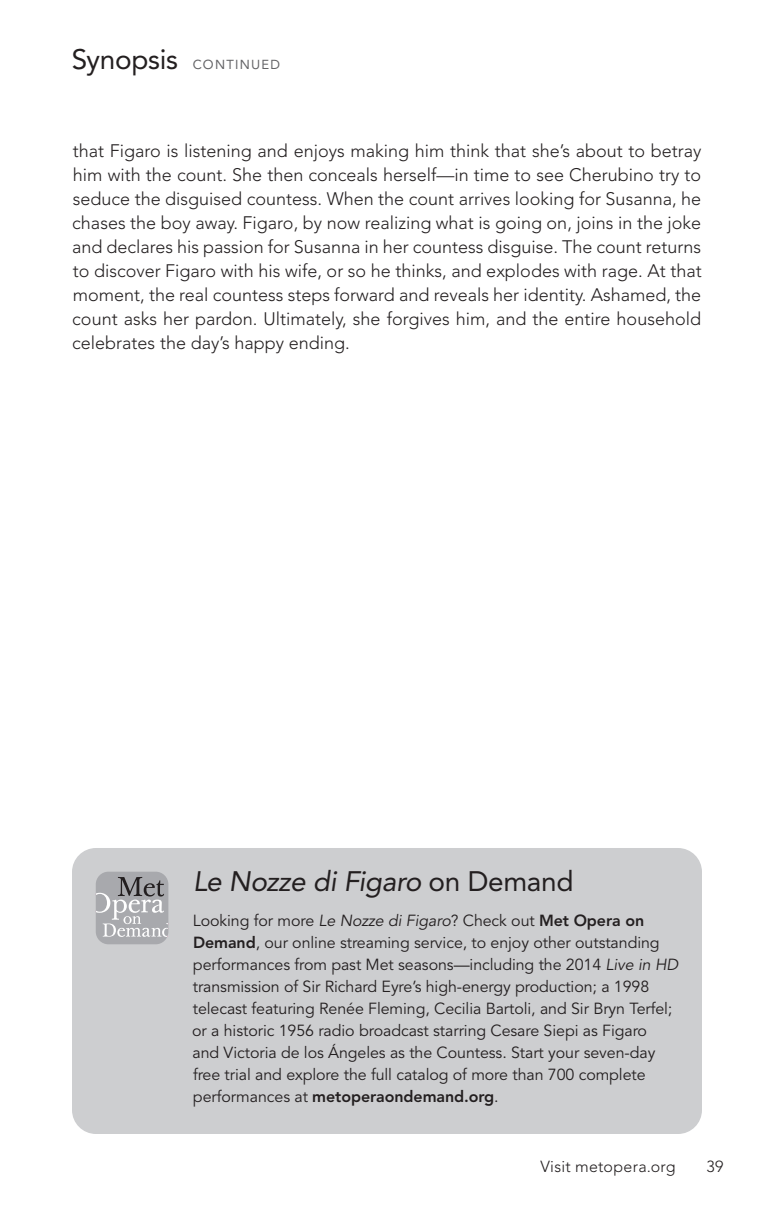
<style>
.page{position:relative;width:774px;height:1224px;background:#fff}
.page>*{position:absolute;margin:0;border:0;box-sizing:border-box;transform-origin:0 0}
.t1{font:italic 28px "Avenir";letter-spacing:-.015em;color:#231f20}
.t2{font:300 18px/24px "Avenir";color:#231f20;text-align:justify}
.t3{font:16px/22px "Avenir";letter-spacing:-.005em;color:#231f20}
.t4{font:300 16px "Avenir";letter-spacing:.02em;color:#231f20}
.t5{font:13px "Avenir";letter-spacing:.095em;color:#636366}
.s1{font-size:28px;color:#231f20}
.s2{font-style:normal}
.s3{font-style:italic}
.s4{font-weight:800}
</style>
<div class="page">
<div style="left:72px;top:848px;width:630px;height:286px;background:#cdced0;border-radius:24px"></div>
<div style="left:96px;top:872px;width:72px;height:72px;background:#a8a9ad;border-radius:13px"></div>
<svg style="left:96px;top:877px;width:72px;height:60px"></svg>
<p class="t5" style="left:72px;top:57px;width:210px"><span class="s1">Synopsis</span> CONTINUED</p>
<p class="t2" style="left:72px;top:139px;width:631px">that Figaro is listening and enjoys making him think that she’s about to betray him with the count. She then conceals herself—in time to see Cherubino try to seduce the disguised countess. When the count arrives looking for Susanna, he chases the boy away. Figaro, by now realizing what is going on, joins in the joke and declares his passion for Susanna in her countess disguise. The count returns to discover Figaro with his wife, or so he thinks, and explodes with rage. At that moment, the real countess steps forward and reveals her identity. Ashamed, the count asks her pardon. Ultimately, she forgives him, and the entire household celebrates the day’s happy ending.</p>
<h1 class="t1" style="left:193px;top:865px;width:382px">Le Nozze di Figaro <span class="s2">on Demand</span></h1>
<p class="t3" style="left:192px;top:910px;width:488px">Looking for more <span class="s3">Le Nozze di Figaro</span>? Check out <span class="s4">Met Opera on Demand</span>, our online streaming service, to enjoy other outstanding performances from past Met seasons—including the 2014 <span class="s3">Live in HD </span>transmission of Sir Richard Eyre’s high-energy production; a 1998 telecast featuring Renée Fleming, Cecilia Bartoli, and Sir Bryn Terfel; or a historic 1956 radio broadcast starring Cesare Siepi as Figaro<br>and Victoria de los Ángeles as the Countess. Start your seven-day free trial and explore the full catalog of more than 700 complete performances at <span class="s4">metoperaondemand.org</span>.</p>
<p class="t4" style="left:540px;top:1157px;width:137px">Visit metopera.org</p>
<p class="t4" style="left:707px;top:1158px;width:18px">39</p>
</div>
